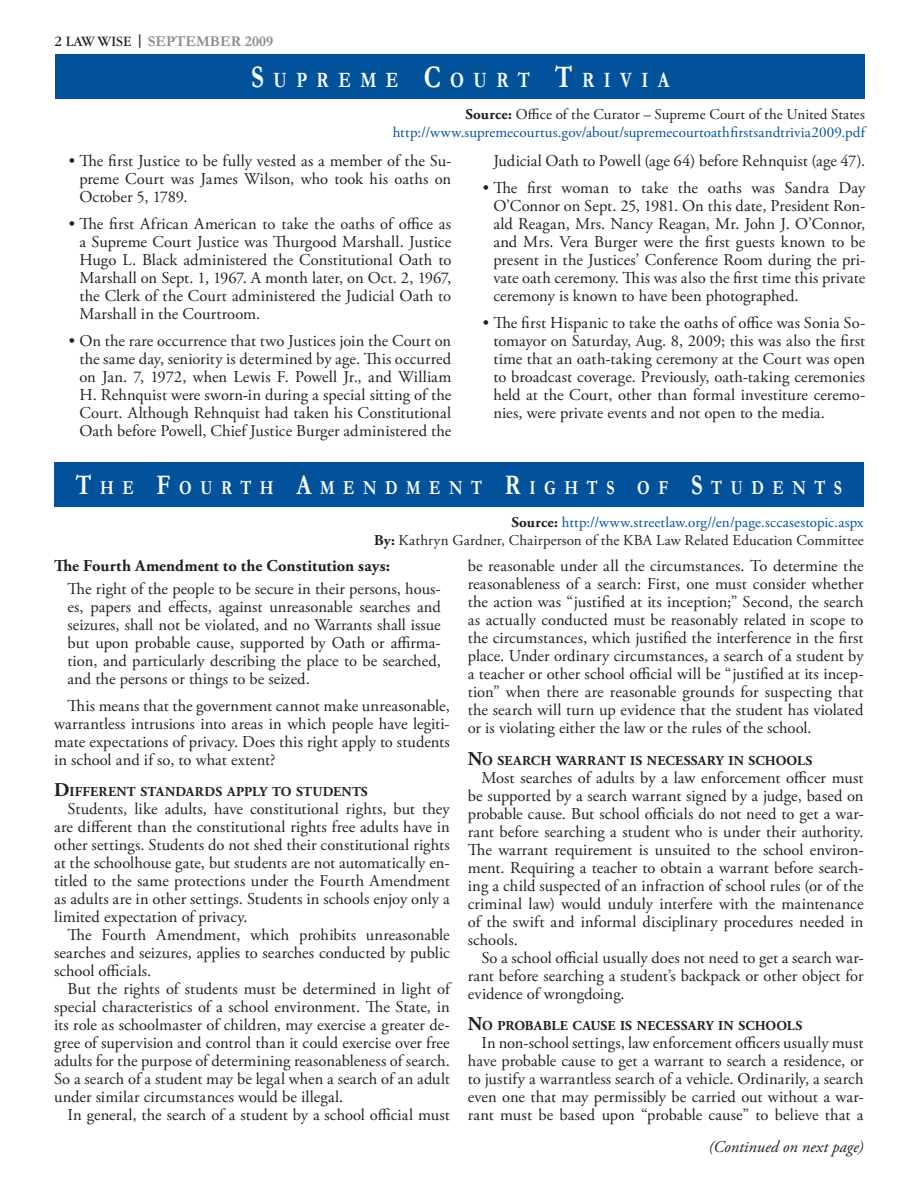
<style>
.page{position:relative;width:918px;height:1188px;background:#fff}
.page>*{position:absolute;margin:0;border:0;box-sizing:border-box;transform-origin:0 0}
.Bar_Headline{font:700 22.05px "Garamond";letter-spacing:.535em;color:#fff;scale:.8 1}
.Bar_Headline-2{font:700 19.95px "Garamond";letter-spacing:.535em;color:#fff;scale:.8 1}
.Body{font:16.5px/18px "Adobe Garamond Pro";letter-spacing:.005em;color:#231f20;text-align:justify}
.Body_Indent{font:16.5px/18px "Adobe Garamond Pro";color:#231f20;text-align:justify}
.Outline_A{font:700 16.5px "Adobe Garamond Pro";letter-spacing:.005em;color:#231f20}
.Body-2{font:italic 16.5px "Adobe Garamond Pro";letter-spacing:.005em;color:#231f20}
.Source{font:15px "Adobe Garamond Pro";letter-spacing:.005em;color:#01529a}
.Source-2{font:15px "Adobe Garamond Pro";letter-spacing:.01em;color:#231f20}
.t1{font:700 15px "Garamond";color:#8a8c8f}
.Outline_1{font:700 13.65px "Adobe Garamond Pro";letter-spacing:.015em;color:#231f20}
.s1{font-weight:400;color:#231f20}
.s2{color:#231f20}
.s3{font-size:31.5px}
.s4{font-weight:700}
.s5{font-size:28.5px}
.s6{font-weight:700;color:#231f20}
.s7{font-size:19.5px}
</style>
<div class="page">
<div style="left:55px;top:54px;width:810px;height:45px;background:#01529a"></div>
<div style="left:54px;top:462px;width:810px;height:45px;background:#01529a"></div>
<p class="t1" style="left:54px;top:32px;width:221px"><span class="s1">2 LAW WISE</span> <span class="s2">|</span> SEPTEMBER 2009</p>
<p class="Bar_Headline" style="left:251px;top:67px;width:524px"><span class="s3">S</span>UPREME <span class="s3">C</span>OURT <span class="s3">T</span>RIVIA</p>
<p class="Source-2" style="left:465px;top:105px;width:401px"><span class="s4">Source:</span> Office of the Curator – Supreme Court of the United States</p>
<p class="Source" style="left:393px;top:123px;width:474px">http://www.supremecourtus.gov/about/supremecourtoathfirstsandtrivia2009.pdf</p>
<p class="Body" style="left:79px;top:153px;width:373px;text-indent:-11px">• The first Justice to be fully vested as a member of the Su&shy;preme Court was James Wilson, who took his oaths on October 5, 1789.</p>
<p class="Body" style="left:79px;top:216px;width:373px;text-indent:-11px">• The first African American to take the oaths of office as a Supreme Court Justice was Thurgood Marshall. Justice Hugo L. Black administered the Constitutional Oath to Marshall on Sept. 1, 1967. A month later, on Oct. 2, 1967, the Clerk of the Court administered the Judicial Oath to Marshall in the Courtroom.</p>
<p class="Body" style="left:79px;top:333px;width:373px;text-indent:-11px">• On the rare occurrence that two Justices join the Court on the same day, seniority is determined by age. This occurred on Jan. 7, 1972, when Lewis F. Powell Jr., and William H. Rehnquist were sworn-in during a special sitting of the Court. Although Rehnquist had taken his Constitutional Oath before Powell, Chief Justice Burger administered the</p>
<p class="Body" style="left:493px;top:153px;width:373px">Judicial Oath to Powell (age 64) before Rehnquist (age 47).</p>
<p class="Body" style="left:493px;top:180px;width:373px;text-indent:-11px">• The first woman to take the oaths was Sandra Day O’Connor on Sept. 25, 1981. On this date, President Ron&shy;ald Reagan, Mrs. Nancy Reagan, Mr. John J. O’Connor, and Mrs. Vera Burger were the first guests known to be present in the Justices’ Conference Room during the pri&shy;vate oath ceremony. This was also the first time this private ceremony is known to have been photographed.</p>
<p class="Body" style="left:493px;top:315px;width:373px;text-indent:-11px">• The first Hispanic to take the oaths of office was Sonia So&shy;tomayor on Saturday, Aug. 8, 2009; this was also the first time that an oath-taking ceremony at the Court was open to broadcast coverage. Previously, oath-taking ceremonies held at the Court, other than formal investiture ceremo&shy;nies, were private events and not open to the media.</p>
<p class="Bar_Headline-2" style="left:76px;top:476px;width:957px"><span class="s5">T</span>HE <span class="s5">F</span>OURTH <span class="s5">A</span>MENDMENT <span class="s5">R</span>IGHTS OF <span class="s5">S</span>TUDENTS</p>
<p class="Source" style="left:511px;top:513px;width:354px"><span class="s6">Source:</span> http://www.streetlaw.org//en/page.sccasestopic.aspx</p>
<p class="Source-2" style="left:374px;top:531px;width:491px"><span class="s4">By:</span> Kathryn Gardner, Chairperson of the KBA Law Related Education Committee</p>
<p class="Outline_A" style="left:54px;top:557px;width:337px">The Fourth Amendment to the Constitution says:</p>
<p class="Body_Indent" style="left:68px;top:580px;width:375px">The right of the people to be secure in their persons, hous&shy;es, papers and effects, against unreasonable searches and seizures, shall not be violated, and no Warrants shall issue but upon probable cause, supported by Oath or affirma&shy;tion, and particularly describing the place to be searched, and the persons or things to be seized.</p>
<p class="Body" style="left:54px;top:697px;width:397px;text-indent:14px">This means that the government cannot make unreasonable, warrantless intrusions into areas in which people have legiti&shy;mate expectations of privacy. Does this right apply to students in school and if so, to what extent?</p>
<p class="Outline_1" style="left:54px;top:784px;width:315px"><span class="s7">D</span>IFFERENT STANDARDS APPLY TO STUDENTS</p>
<p class="Body" style="left:54px;top:801px;width:397px;text-indent:14px">Students, like adults, have constitutional rights, but they are different than the constitutional rights free adults have in other settings. Students do not shed their constitutional rights at the schoolhouse gate, but students are not automatically en&shy;titled to the same protections under the Fourth Amendment as adults are in other settings. Students in schools enjoy only a limited expectation of privacy.</p>
<p class="Body" style="left:54px;top:927px;width:397px;text-indent:14px">The Fourth Amendment, which prohibits unreasonable searches and seizures, applies to searches conducted by public school officials.</p>
<p class="Body" style="left:54px;top:981px;width:397px;text-indent:14px">But the rights of students must be determined in light of special characteristics of a school environment. The State, in its role as schoolmaster of children, may exercise a greater de&shy;gree of supervision and control than it could exercise over free adults for the purpose of determining reasonableness of search.<br>So a search of a student may be legal when a search of an adult under similar circumstances would be illegal.</p>
<p class="Body" style="left:68px;top:1107px;width:384px">In general, the search of a student by a school official must</p>
<p class="Body" style="left:468px;top:558px;width:397px">be reasonable under all the circumstances. To determine the reasonableness of a search: First, one must consider whether the action was “justified at its inception;” Second, the search as actually conducted must be reasonably related in scope to the circumstances, which justified the interference in the first place. Under ordinary circumstances, a search of a student by a teacher or other school official will be “justified at its incep&shy;tion” when there are reasonable grounds for suspecting that the search will turn up evidence that the student has violated or is violating either the law or the rules of the school.</p>
<p class="Outline_1" style="left:468px;top:753px;width:346px"><span class="s7">N</span>O SEARCH WARRANT IS NECESSARY IN SCHOOLS</p>
<p class="Body" style="left:468px;top:769px;width:397px;text-indent:14px">Most searches of adults by a law enforcement officer must be supported by a search warrant signed by a judge, based on probable cause. But school officials do not need to get a war&shy;rant before searching a student who is under their authority.<br>The warrant requirement is unsuited to the school environ&shy;ment. Requiring a teacher to obtain a warrant before search&shy;ing a child suspected of an infraction of school rules (or of the criminal law) would unduly interfere with the maintenance of the swift and informal disciplinary procedures needed in schools.</p>
<p class="Body" style="left:468px;top:949px;width:397px;text-indent:14px">So a school official usually does not need to get a search war&shy;rant before searching a student’s backpack or other object for evidence of wrongdoing.</p>
<p class="Outline_1" style="left:468px;top:1018px;width:336px"><span class="s7">N</span>O PROBABLE CAUSE IS NECESSARY IN SCHOOLS</p>
<p class="Body" style="left:468px;top:1035px;width:397px;text-indent:14px">In non-school settings, law enforcement officers usually must have probable cause to get a warrant to search a residence, or to justify a warrantless search of a vehicle. Ordinarily, a search even one that may permissibly be carried out without a war&shy;rant must be based upon “probable cause” to believe that a</p>
<p class="Body-2" style="left:709px;top:1137px;width:156px">(Continued on next page)</p>
</div>
